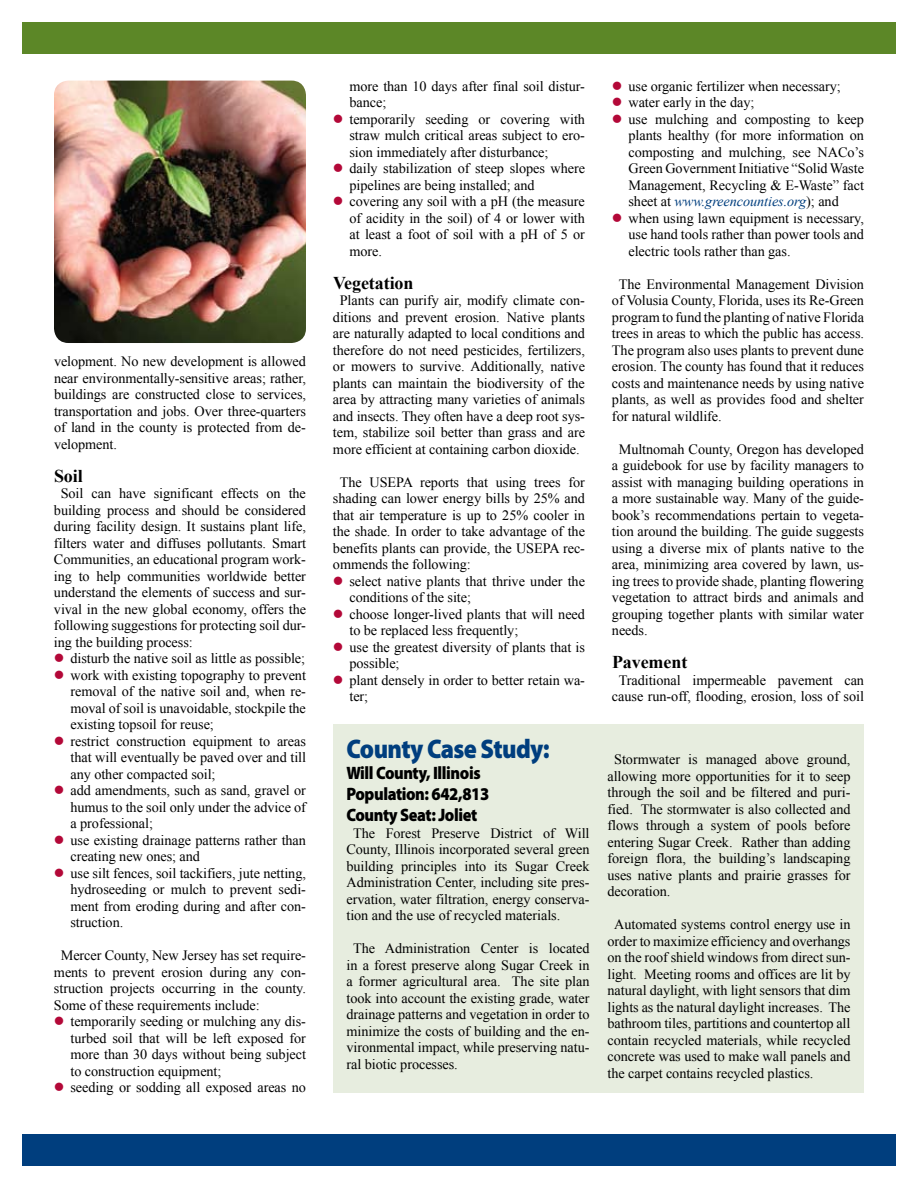
<style>
.page{position:relative;width:918px;height:1188px;background:#fff}
.page>*{position:absolute;margin:0;border:0;box-sizing:border-box;transform-origin:0 0}
.t1{font:900 27px "Myriad Pro";letter-spacing:-.025em;color:#003e7e;scale:.9 1}
.t2{font:900 18px/21px "Myriad Pro";letter-spacing:-.025em;color:#000;scale:.9 1}
.t3{font:700 18px "Times New Roman";letter-spacing:-.005em;color:#000}
.t4{font:14.25px/16.5px "Times New Roman";letter-spacing:-.005em;color:#000;text-align:justify}
.s1{font-style:italic;color:#003e7e}
</style>
<div class="page">
<div style="left:0;top:1134px;width:918px;height:54px;background:#003e7e"></div>
<div style="left:0;top:0;width:918px;height:54px;background:#5c8727"></div>
<div style="left:0;top:0;width:21px;height:1188px;background:#fff"></div>
<div style="left:0;top:1166px;width:918px;height:22px;background:#fff"></div>
<div style="left:896px;top:0;width:22px;height:1188px;background:#fff"></div>
<div style="left:0;top:0;width:918px;height:22px;background:#fff"></div>
<div style="left:333px;top:724px;width:531px;height:369px;background:#e7eddf"></div>
<img style="left:54px;top:81px;width:252px;height:262px">
<p class="t4" style="left:54px;top:353px;width:254px">velopment. No new development is allowed near environmentally-sensitive areas; rather, buildings are constructed close to services, transportation and jobs. Over three-quarters of land in the county is protected from de&shy;velopment.</p>
<p class="t3" style="left:54px;top:465px;width:30px">Soil</p>
<p class="t4" style="left:54px;top:485px;width:254px;text-indent:7px">Soil can have significant effects on the building process and should be considered during facility design. It sustains plant life, filters water and diffuses pollutants. Smart Communities, an educational program work&shy;ing to help communities worldwide better understand the elements of success and sur&shy;vival in the new global economy, offers the following suggestions for protecting soil dur&shy;ing the building process:</p>
<p class="t4" style="left:70px;top:650px;width:237px;text-align:left">disturb the native soil as little as possible; work with existing topography to prevent removal of the native soil and, when re&shy;moval of soil is unavoidable, stockpile the existing topsoil for reuse;<br>restrict construction equipment to areas that will eventually be paved over and till any other compacted soil;<br>add amendments, such as sand, gravel or humus to the soil only under the advice of a professional;<br>use existing drainage patterns rather than creating new ones; and<br>use silt fences, soil tackifiers, jute netting, hydroseeding or mulch to prevent sedi&shy;ment from eroding during and after con&shy;struction.</p>
<p class="t4" style="left:54px;top:947px;width:254px;text-indent:7px">Mercer County, New Jersey has set require&shy;ments to prevent erosion during any con&shy;struction projects occurring in the county.<br>Some of these requirements include:</p>
<p class="t4" style="left:70px;top:1013px;width:237px;text-align:left">temporarily seeding or mulching any dis&shy;turbed soil that will be left exposed for more than 30 days without being subject to construction equipment;<br>seeding or sodding all exposed areas no</p>
<p class="t4" style="left:349px;top:78px;width:237px;text-align:left">more than 10 days after final soil distur&shy;bance;<br>temporarily seeding or covering with straw mulch critical areas subject to ero&shy;sion immediately after disturbance;<br>daily stabilization of steep slopes where pipelines are being installed; and covering any soil with a pH (the measure of acidity in the soil) of 4 or lower with at least a foot of soil with a pH of 5 or more.</p>
<p class="t3" style="left:333px;top:272px;width:82px">Vegetation</p>
<p class="t4" style="left:333px;top:292px;width:254px;text-align:center">Plants can purify air, modify climate con&shy;ditions and prevent erosion. Native plants are naturally adapted to local conditions and therefore do not need pesticides, fertilizers, or mowers to survive. Additionally, native plants can maintain the biodiversity of the area by attracting many varieties of animals and insects. They often have a deep root sys&shy;tem, stabilize soil better than grass and are more efficient at containing carbon dioxide.</p>
<p class="t4" style="left:333px;top:474px;width:254px;text-indent:7px">The USEPA reports that using trees for shading can lower energy bills by 25% and that air temperature is up to 25% cooler in the shade. In order to take advantage of the benefits plants can provide, the USEPA rec&shy;ommends the following:</p>
<p class="t4" style="left:349px;top:573px;width:237px;text-align:left">select native plants that thrive under the conditions of the site;<br>choose longer-lived plants that will need to be replaced less frequently;<br>use the greatest diversity of plants that is possible;<br>plant densely in order to better retain wa&shy;ter;</p>
<h1 class="t1" style="left:346px;top:734px;width:227px">County Case Study:</h1>
<p class="t2" style="left:346px;top:763px;width:160px">Will County, Illinois<br>Population: 642,813<br>County Seat: Joliet</p>
<p class="t4" style="left:346px;top:825px;width:245px;text-indent:7px">The Forest Preserve District of Will County, Illinois incorporated several green building principles into its Sugar Creek Administration Center, including site pres&shy;ervation, water filtration, energy conserva&shy;tion and the use of recycled materials.</p>
<p class="t4" style="left:346px;top:940px;width:245px;text-indent:7px">The Administration Center is located in a forest preserve along Sugar Creek in a former agricultural area. The site plan took into account the existing grade, water drainage patterns and vegetation in order to minimize the costs of building and the en&shy;vironmental impact, while preserving natu&shy;ral biotic processes.</p>
<p class="t4" style="left:628px;top:78px;width:237px;text-align:left">use organic fertilizer when necessary; water early in the day;<br>use mulching and composting to keep plants healthy (for more information on composting and mulching, see NACo’s Green Government Initiative “Solid Waste Management, Recycling &amp; E-Waste” fact sheet at <span class="s1">www.greencounties.org</span>); and when using lawn equipment is necessary, use hand tools rather than power tools and electric tools rather than gas.</p>
<p class="t4" style="left:612px;top:276px;width:254px;text-indent:7px">The Environmental Management Division of Volusia County, Florida, uses its Re-Green program to fund the planting of native Florida trees in areas to which the public has access.<br>The program also uses plants to prevent dune erosion. The county has found that it reduces costs and maintenance needs by using native plants, as well as provides food and shelter for natural wildlife.</p>
<p class="t4" style="left:612px;top:441px;width:254px;text-indent:7px">Multnomah County, Oregon has developed a guidebook for use by facility managers to assist with managing building operations in a more sustainable way. Many of the guide&shy;book’s recommendations pertain to vegeta&shy;tion around the building. The guide suggests using a diverse mix of plants native to the area, minimizing area covered by lawn, us&shy;ing trees to provide shade, planting flowering vegetation to attract birds and animals and grouping together plants with similar water needs.</p>
<p class="t3" style="left:612px;top:652px;width:77px">Pavement</p>
<p class="t4" style="left:612px;top:672px;width:254px;text-align:center">Traditional impermeable pavement can cause run-off, flooding, erosion, loss of soil</p>
<p class="t4" style="left:607px;top:751px;width:245px;text-indent:7px">Stormwater is managed above ground, allowing more opportunities for it to seep through the soil and be filtered and puri&shy;fied. The stormwater is also collected and flows through a system of pools before entering Sugar Creek. Rather than adding foreign flora, the building’s landscaping uses native plants and prairie grasses for decoration.</p>
<p class="t4" style="left:607px;top:916px;width:245px;text-indent:7px">Automated systems control energy use in order to maximize efficiency and overhangs on the roof shield windows from direct sun&shy;light. Meeting rooms and offices are lit by natural daylight, with light sensors that dim lights as the natural daylight increases. The bathroom tiles, partitions and countertop all contain recycled materials, while recycled concrete was used to make wall panels and the carpet contains recycled plastics.</p>
</div>
